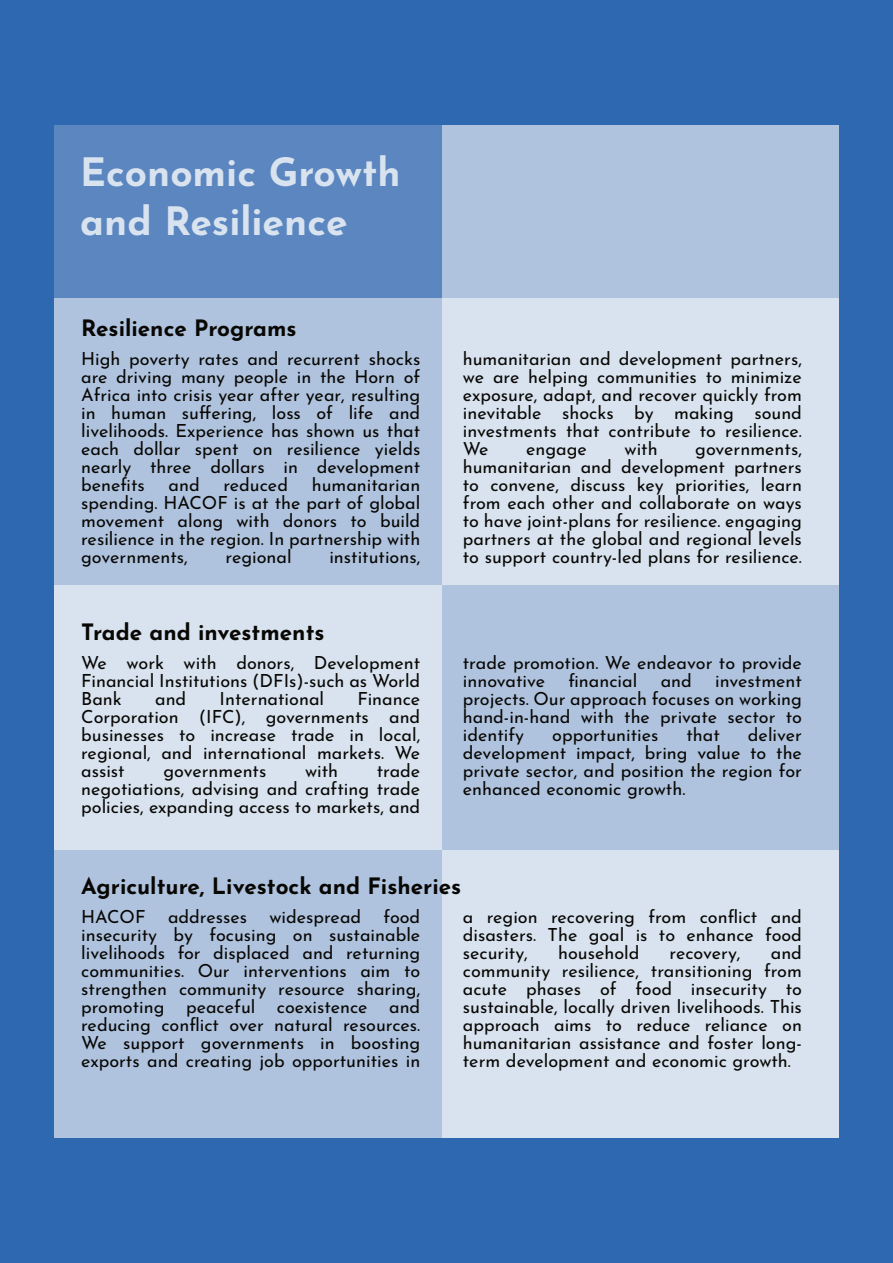
<style>
.page{position:relative;width:893px;height:1263px;background:#2e68b0}
.page>*{position:absolute;margin:0;border:0;box-sizing:border-box;transform-origin:0 0}
.t1{font:700 39px/49.3px "Josefin Sans";color:#d8e3ef}
.t2{font:700 22.5px "Josefin Sans";color:#080704}
.t3{font:18px/18px "Josefin Sans";color:#080704;text-align:justify}
</style>
<div class="page">
<div style="left:54px;top:125px;width:388px;height:173px;background:#5b86bf"></div>
<div style="left:54px;top:298px;width:389px;height:288px;background:#afc3de"></div>
<div style="left:54px;top:850px;width:389px;height:288px;background:#afc3de"></div>
<div style="left:54px;top:586px;width:389px;height:264px;background:#d8e3ef"></div>
<div style="left:443px;top:125px;width:396px;height:173px;background:#afc3de"></div>
<div style="left:443px;top:298px;width:396px;height:288px;background:#d8e3ef"></div>
<div style="left:443px;top:850px;width:396px;height:288px;background:#d8e3ef"></div>
<div style="left:443px;top:586px;width:396px;height:264px;background:#afc3de"></div>
<h1 class="t1" style="left:80px;top:151px;width:322px">Economic Growth and Resilience</h1>
<p class="t2" style="left:81px;top:319px;width:217px">Resilience Programs</p>
<p class="t3" style="left:81px;top:352px;width:341px">High poverty rates and recurrent shocks are driving many people in the Horn of Africa into crisis year after year, resulting in human suffering, loss of life and livelihoods. Experience has shown us that each dollar spent on resilience yields nearly three dollars in development benefits</p>
<p class="t3" style="left:81px;top:478px;width:341px;text-indent:231px">humanitarian spending. HACOF is at the part of global movement along with donors to build resilience in the region. In partnership with governments,</p>
<p class="t3" style="left:169px;top:478px;width:33px">and</p>
<p class="t3" style="left:223px;top:478px;width:66px">reduced</p>
<p class="t3" style="left:226px;top:550px;width:68px">regional</p>
<p class="t3" style="left:329px;top:550px;width:92px">institutions,</p>
<p class="t2" style="left:81px;top:623px;width:245px">Trade and investments</p>
<p class="t3" style="left:81px;top:656px;width:341px">We work with donors, Development Financial Institutions (DFIs)-such as World Bank</p>
<p class="t3" style="left:155px;top:692px;width:33px">and</p>
<p class="t3" style="left:220px;top:692px;width:106px">International</p>
<p class="t3" style="left:81px;top:692px;width:341px;text-indent:276px">Finance Corporation (IFC), governments and businesses to increase trade in local, regional, and international markets. We assist</p>
<p class="t3" style="left:81px;top:764px;width:341px;text-indent:295px">trade negotiations, advising and crafting trade policies, expanding access to markets, and</p>
<p class="t3" style="left:163px;top:764px;width:105px">governments</p>
<p class="t3" style="left:305px;top:764px;width:35px">with</p>
<p class="t3" style="left:463px;top:352px;width:341px">humanitarian and development partners, we are helping communities to minimize exposure, adapt, and recover quickly from inevitable shocks by making sound investments that contribute to resilience.<br>We</p>
<p class="t3" style="left:526px;top:442px;width:62px">engage</p>
<p class="t3" style="left:624px;top:442px;width:35px">with</p>
<p class="t3" style="left:463px;top:442px;width:341px;text-indent:232px">governments, humanitarian and development partners to convene, discuss key priorities, learn from each other and collaborate on ways to have joint-plans for resilience. engaging partners at the global and regional levels to support country-led plans for resilience.</p>
<p class="t3" style="left:463px;top:656px;width:341px">trade promotion. We endeavor to provide innovative</p>
<p class="t3" style="left:568px;top:674px;width:70px">financial</p>
<p class="t3" style="left:661px;top:674px;width:33px">and</p>
<p class="t3" style="left:463px;top:674px;width:341px;text-indent:252px">investment projects. Our approach focuses on working hand-in-hand with the private sector to identify</p>
<p class="t3" style="left:463px;top:728px;width:341px;text-indent:285px">deliver development impact, bring value to the private sector, and position the region for enhanced economic growth.</p>
<p class="t3" style="left:552px;top:728px;width:108px">opportunities</p>
<p class="t3" style="left:686px;top:728px;width:35px">that</p>
<p class="t2" style="left:81px;top:877px;width:382px">Agriculture, Livestock and Fisheries</p>
<p class="t3" style="left:81px;top:910px;width:341px">HACOF addresses widespread food insecurity by focusing on sustainable livelihoods for displaced and returning communities. Our interventions aim to strengthen community resource sharing, promoting peaceful coexistence and reducing conflict over natural resources.<br>We support governments in boosting exports and creating job opportunities in</p>
<p class="t3" style="left:463px;top:910px;width:341px">a region recovering from conflict and disasters. The goal is to enhance food security,</p>
<p class="t3" style="left:463px;top:946px;width:341px;text-indent:308px">and community resilience, transitioning from acute phases of food insecurity to sustainable, locally driven livelihoods. This approach aims to reduce reliance on humanitarian assistance and foster long&shy;term development and economic growth.</p>
<p class="t3" style="left:558px;top:946px;width:83px">household</p>
<p class="t3" style="left:670px;top:946px;width:72px">recovery,</p>
</div>
